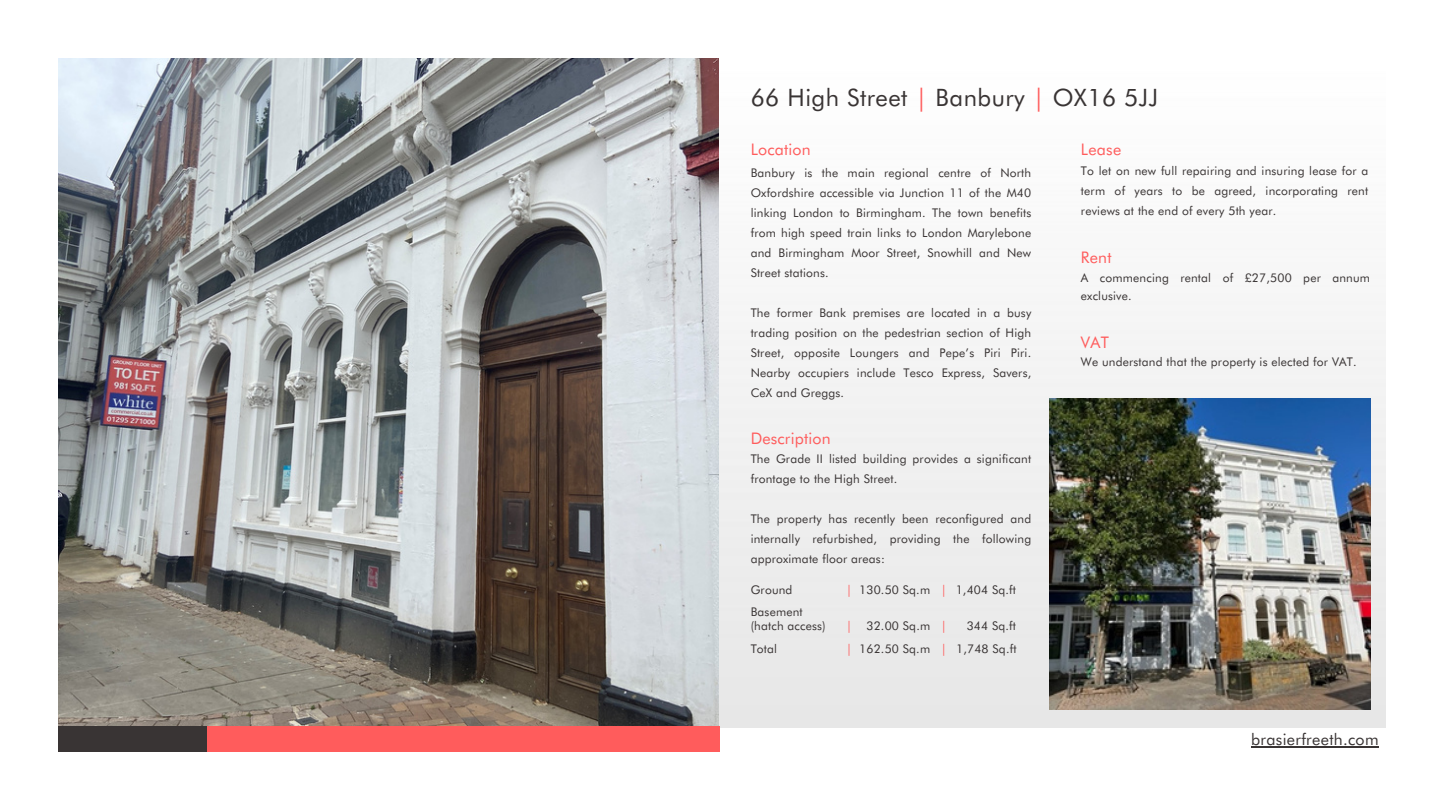
<style>
.page{position:relative;width:1440px;height:810px;background:#fff}
.page>*{position:absolute;margin:0;border:0;box-sizing:border-box;transform-origin:0 0}
.t1{font:24px "Futura BT";letter-spacing:.02em;color:#393434}
.t2{font:16px "Futura BT";letter-spacing:.01em;color:#ff5c5c}
.t3{font:16px "Futura BT";letter-spacing:.02em;color:#393434}
.t4{font:12px/20px "Futura BT";letter-spacing:.015em;color:#393434;text-align:justify}
.s1{color:#ff5c5c}
</style>
<div class="page">
<div style="left:719px;top:330px;width:667px;height:397px;background:#eee"></div>
<img style="left:58px;top:58px;width:661px;height:668px">
<div style="left:206px;top:726px;width:514px;height:25px;background:#ff5c5c"></div>
<div style="left:58px;top:726px;width:148px;height:25px;background:#393434"></div>
<img style="left:1050px;top:399px;width:321px;height:310px">
<hr style="left:1251px;top:747px;width:128px;height:1px;background:#393434">
<h1 class="t1" style="left:751px;top:79px;width:409px">66 High Street <span class="s1">|</span> Banbury <span class="s1">|</span> OX16 5JJ</h1>
<h2 class="t2" style="left:751px;top:138px;width:62px">Location</h2>
<p class="t4" style="left:751px;top:162px;width:282px">Banbury is the main regional centre of North Oxfordshire accessible via Junction 11 of the M40 linking London to Birmingham. The town benefits from high speed train links to London Marylebone and Birmingham Moor Street, Snowhill and New Street stations.</p>
<p class="t4" style="left:751px;top:302px;width:282px">The former Bank premises are located in a busy trading position on the pedestrian section of High Street, opposite Loungers and Pepe’s Piri Piri.<br>Nearby occupiers include Tesco Express, Savers, CeX and Greggs.</p>
<h2 class="t2" style="left:751px;top:426px;width:82px">Description</h2>
<p class="t4" style="left:751px;top:448px;width:282px">The Grade II listed building provides a significant frontage to the High Street.</p>
<p class="t4" style="left:751px;top:508px;width:282px">The property has recently been reconfigured and internally refurbished, providing the following approximate floor areas:</p>
<p class="t4" style="left:751px;top:579px;width:43px">Ground</p>
<p class="t4" style="left:846px;top:579px;width:172px"><span class="s1">|</span> 130.50 Sq.m <span class="s1">|</span> 1,404 Sq.ft</p>
<p class="t4" style="left:751px;top:604px;width:77px;line-height:14px">Basement (hatch access)</p>
<p class="t4" style="left:846px;top:615px;width:102px"><span class="s1">|</span> 32.00 Sq.m <span class="s1">|</span></p>
<p class="t4" style="left:967px;top:615px;width:51px">344 Sq.ft</p>
<p class="t4" style="left:751px;top:638px;width:28px">Total</p>
<p class="t4" style="left:846px;top:638px;width:172px"><span class="s1">|</span> 162.50 Sq.m <span class="s1">|</span> 1,748 Sq.ft</p>
<h2 class="t2" style="left:1081px;top:138px;width:42px">Lease</h2>
<p class="t4" style="left:1081px;top:160px;width:289px">To let on new full repairing and insuring lease for a term of years to be agreed, incorporating rent reviews at the end of every 5th year.</p>
<h2 class="t2" style="left:1081px;top:245px;width:32px">Rent</h2>
<p class="t4" style="left:1081px;top:268px;width:291px;line-height:18px">A commencing rental of £27,500 per annum exclusive.</p>
<h2 class="t2" style="left:1081px;top:330px;width:29px">VAT</h2>
<p class="t4" style="left:1081px;top:351px;width:277px">We understand that the property is elected for VAT.</p>
<h2 class="t3" style="left:1251px;top:728px;width:129px">brasierfreeth.com</h2>
</div>
